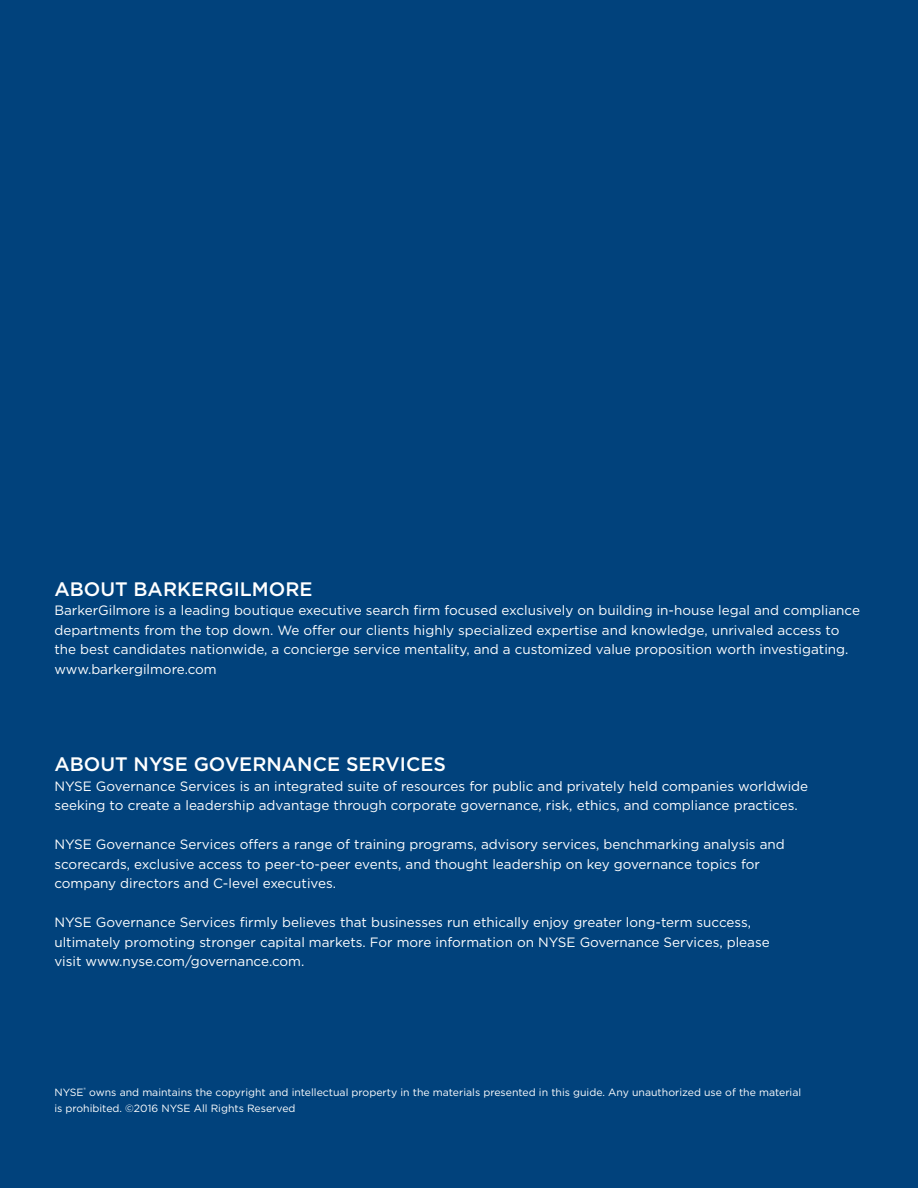
<style>
.page{position:relative;width:918px;height:1188px;background:#01427c}
.page>*{position:absolute;margin:0;border:0;box-sizing:border-box;transform-origin:0 0}
.t1{font:500 19.5px "Gotham";color:#fff}
.t2{font:13.5px/19.5px "Gotham";color:#fff}
.t3{font:10.5px/16.5px "Gotham";color:#fff}
</style>
<div class="page">
<h1 class="t1" style="left:54px;top:582px;width:260px">ABOUT BARKERGILMORE</h1>
<p class="t2" style="left:54px;top:602px;width:807px">BarkerGilmore is a leading boutique executive search firm focused exclusively on building in-house legal and compliance departments from the top down. We offer our clients highly specialized expertise and knowledge, unrivaled access to the best candidates nationwide, a concierge service mentality, and a customized value proposition worth investigating. www.barkergilmore.com</p>
<h1 class="t1" style="left:54px;top:758px;width:393px">ABOUT NYSE GOVERNANCE SERVICES</h1>
<p class="t2" style="left:54px;top:778px;width:755px">NYSE Governance Services is an integrated suite of resources for public and privately held companies worldwide seeking to create a leadership advantage through corporate governance, risk, ethics, and compliance practices.</p>
<p class="t2" style="left:54px;top:836px;width:732px">NYSE Governance Services offers a range of training programs, advisory services, benchmarking analysis and scorecards, exclusive access to peer-to-peer events, and thought leadership on key governance topics for company directors and C-level executives.</p>
<p class="t2" style="left:54px;top:914px;width:717px">NYSE Governance Services firmly believes that businesses run ethically enjoy greater long-term success, ultimately promoting stronger capital markets. For more information on NYSE Governance Services, please visit www.nyse.com/governance.com.</p>
<p class="t3" style="left:54px;top:1085px;width:748px">NYSE<sup>®</sup> owns and maintains the copyright and intellectual property in the materials presented in this guide. Any unauthorized use of the material is prohibited. ©2016 NYSE All Rights Reserved</p>
</div>
